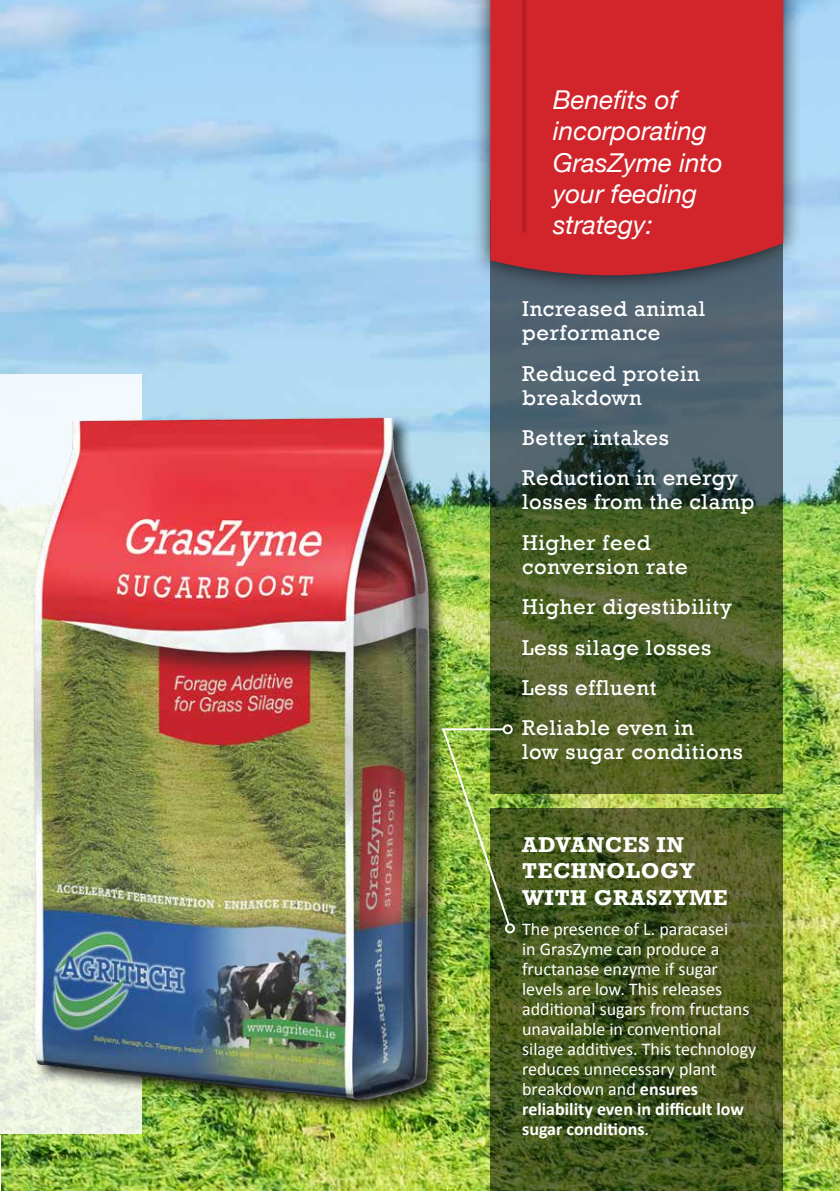
<style>
.page{position:relative;width:840px;height:1191px;background:#fff}
.page>*{position:absolute;margin:0;border:0;box-sizing:border-box;transform-origin:0 0}
.t1{font:italic 26px/31.2px "Helvetica Neue";color:#fff}
.t2{font:22px/40.4px "Rockwell";letter-spacing:.03em;color:#fff}
.t3{font:700 22px/26.4px "Rockwell";letter-spacing:.03em;color:#fff}
.t4{font:18px/20px "Calibri";color:#fff}
.s1{font-weight:700}
</style>
<div class="page">
<img style="left:0;top:0;width:839px;height:1191px">
<svg style="left:0;top:374px;width:142px;height:760px;fill:#f2f8e4"></svg>
<svg style="left:490px;top:294px;width:292px;height:500px;background:#4a5d40"></svg>
<svg style="left:490px;top:808px;width:292px;height:383px;background:#47571f"></svg>
<div style="left:471px;top:0;width:330px;height:294px;background:#000;opacity:.75"></div>
<div style="left:490px;top:0;width:292px;height:275px;background:#d1242b"></div>
<img style="left:10px;top:398px;width:446px;height:719px">
<hr style="left:522px;top:0;width:4px;height:232px;background:#b41d22">
<img style="left:440px;top:727px;width:71px;height:200px">
<div style="left:502px;top:724px;width:10px;height:10px;border:2px solid #fff;border-radius:50%"></div>
<div style="left:504px;top:923px;width:10px;height:10px;border:2px solid #fff;border-radius:50%"></div>
<h1 class="t1" style="left:553px;top:86px;width:171px">Benefits of incorporating<br>GrasZyme into your feeding strategy:</h1>
<p class="t2" style="left:522px;top:297px;width:185px;line-height:24px">Increased animal performance</p>
<p class="t2" style="left:522px;top:361px;width:179px;line-height:24px">Reduced protein breakdown</p>
<p class="t2" style="left:522px;top:418px;width:217px">Better intakes<br>Reduction in energy</p>
<p class="t2" style="left:522px;top:482px;width:234px">losses from the clamp<br>Higher feed</p>
<p class="t2" style="left:522px;top:546px;width:211px">conversion rate<br>Higher digestibility<br>Less silage losses<br>Less effluent<br>Reliable even in</p>
<p class="t2" style="left:522px;top:732px;width:222px">low sugar conditions</p>
<p class="t3" style="left:522px;top:831px;width:207px">ADVANCES IN<br>TECHNOLOGY<br>WITH GRASZYME</p>
<p class="t4" style="left:522px;top:918px;width:236px">The presence of L. paracasei<br>in GrasZyme can produce a fructanase enzyme if sugar levels are low. This releases additional sugars from fructans unavailable in conventional silage additives. This technology reduces unnecessary plant breakdown and <span class="s1">ensures reliability even in difficult low sugar conditions</span>.</p>
</div>
